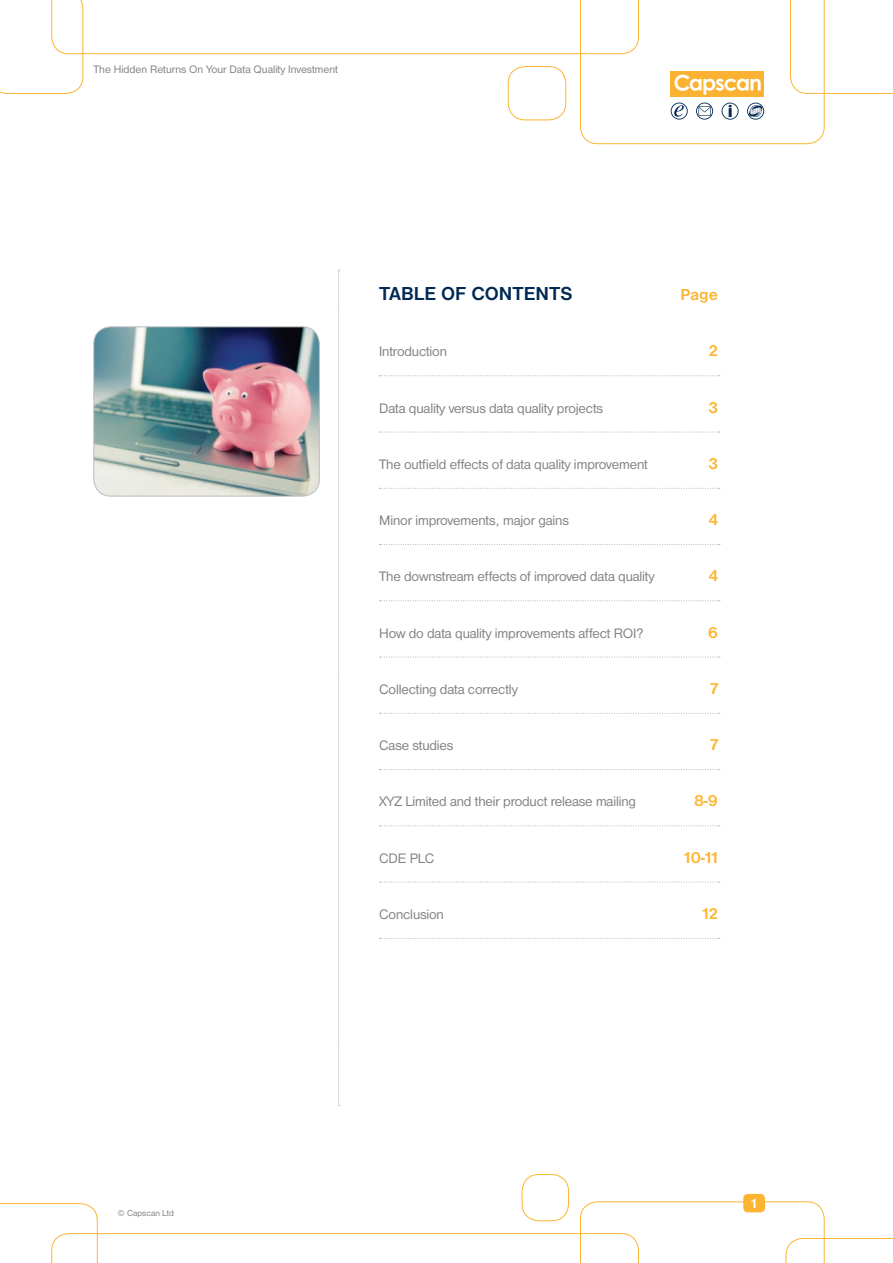
<style>
.page{position:relative;width:893px;height:1263px;background:#fff}
.page>*{position:absolute;margin:0;border:0;box-sizing:border-box;transform-origin:0 0}
.Body_Copy{font:700 19.5px "Nimbus San D";color:#002954}
.Body_Copy-2{font:700 16.5px "Nimbus San D";letter-spacing:-.01em;color:#fcb531}
.Body_Copy-3{font:14.25px "Nimbus San D";letter-spacing:-.01em;color:#808285}
.Body_Copy-4{font:700 13.5px "Nimbus San D";color:#fff}
.Credit{font:11.25px "Nimbus San D";color:#808285}
.Credit-2{font:9px "Nimbus San D";color:#808285}
</style>
<div class="page">
<svg style="left:379px;top:375px;width:341px;height:1px"></svg>
<svg style="left:379px;top:432px;width:341px;height:1px"></svg>
<svg style="left:379px;top:488px;width:341px;height:1px"></svg>
<svg style="left:379px;top:544px;width:341px;height:1px"></svg>
<svg style="left:379px;top:600px;width:341px;height:1px"></svg>
<svg style="left:379px;top:657px;width:341px;height:1px"></svg>
<svg style="left:379px;top:713px;width:341px;height:1px"></svg>
<svg style="left:379px;top:769px;width:341px;height:1px"></svg>
<svg style="left:379px;top:825px;width:341px;height:1px"></svg>
<svg style="left:379px;top:882px;width:341px;height:1px"></svg>
<svg style="left:379px;top:938px;width:341px;height:1px"></svg>
<svg style="left:0;top:0;width:893px;height:144px"></svg>
<img style="left:94px;top:327px;width:225px;height:169px">
<div style="left:94px;top:327px;width:226px;height:169px;border:1px solid #bcbdc0;border-radius:17px"></div>
<svg style="left:338px;top:270px;width:2px;height:836px"></svg>
<div style="left:522px;top:1174px;width:47px;height:47px;border:1px solid #fcb531;border-radius:17px"></div>
<div style="left:743px;top:1194px;width:22px;height:18px;background:#fcb531;border-radius:5px"></div>
<svg style="left:0;top:1201px;width:893px;height:62px"></svg>
<p class="Credit" style="left:94px;top:63px;width:246px">The Hidden Returns On Your Data Quality Investment</p>
<p class="Body_Copy" style="left:379px;top:283px;width:195px">TABLE OF CONTENTS</p>
<p class="Body_Copy-2" style="left:680px;top:285px;width:39px">Page</p>
<p class="Body_Copy-3" style="left:379px;top:344px;width:69px">Introduction</p>
<p class="Body_Copy-2" style="left:709px;top:341px;width:11px">2</p>
<p class="Body_Copy-3" style="left:379px;top:400px;width:225px">Data quality versus data quality projects</p>
<p class="Body_Copy-2" style="left:708px;top:398px;width:11px">3</p>
<p class="Body_Copy-3" style="left:379px;top:456px;width:270px">The outfield effects of data quality improvement</p>
<p class="Body_Copy-2" style="left:708px;top:454px;width:11px">3</p>
<p class="Body_Copy-3" style="left:379px;top:512px;width:191px">Minor improvements, major gains</p>
<p class="Body_Copy-2" style="left:709px;top:510px;width:11px">4</p>
<p class="Body_Copy-3" style="left:379px;top:569px;width:277px">The downstream effects of improved data quality</p>
<p class="Body_Copy-2" style="left:709px;top:566px;width:11px">4</p>
<p class="Body_Copy-3" style="left:379px;top:625px;width:266px">How do data quality improvements affect ROI?</p>
<p class="Body_Copy-2" style="left:708px;top:623px;width:12px">6</p>
<p class="Body_Copy-3" style="left:379px;top:681px;width:140px">Collecting data correctly</p>
<p class="Body_Copy-2" style="left:710px;top:679px;width:9px">7</p>
<p class="Body_Copy-3" style="left:379px;top:737px;width:76px">Case studies</p>
<p class="Body_Copy-2" style="left:710px;top:735px;width:9px">7</p>
<p class="Body_Copy-3" style="left:379px;top:794px;width:258px">XYZ Limited and their product release mailing</p>
<p class="Body_Copy-2" style="left:694px;top:791px;width:26px">8-9</p>
<p class="Body_Copy-3" style="left:379px;top:850px;width:57px">CDE PLC</p>
<p class="Body_Copy-2" style="left:684px;top:848px;width:36px">10-11</p>
<p class="Body_Copy-3" style="left:379px;top:906px;width:66px">Conclusion</p>
<p class="Body_Copy-2" style="left:702px;top:904px;width:17px">12</p>
<p class="Credit-2" style="left:117px;top:1208px;width:58px">© Capscan Ltd</p>
<p class="Body_Copy-4" style="left:751px;top:1196px;width:7px">1</p>
</div>
